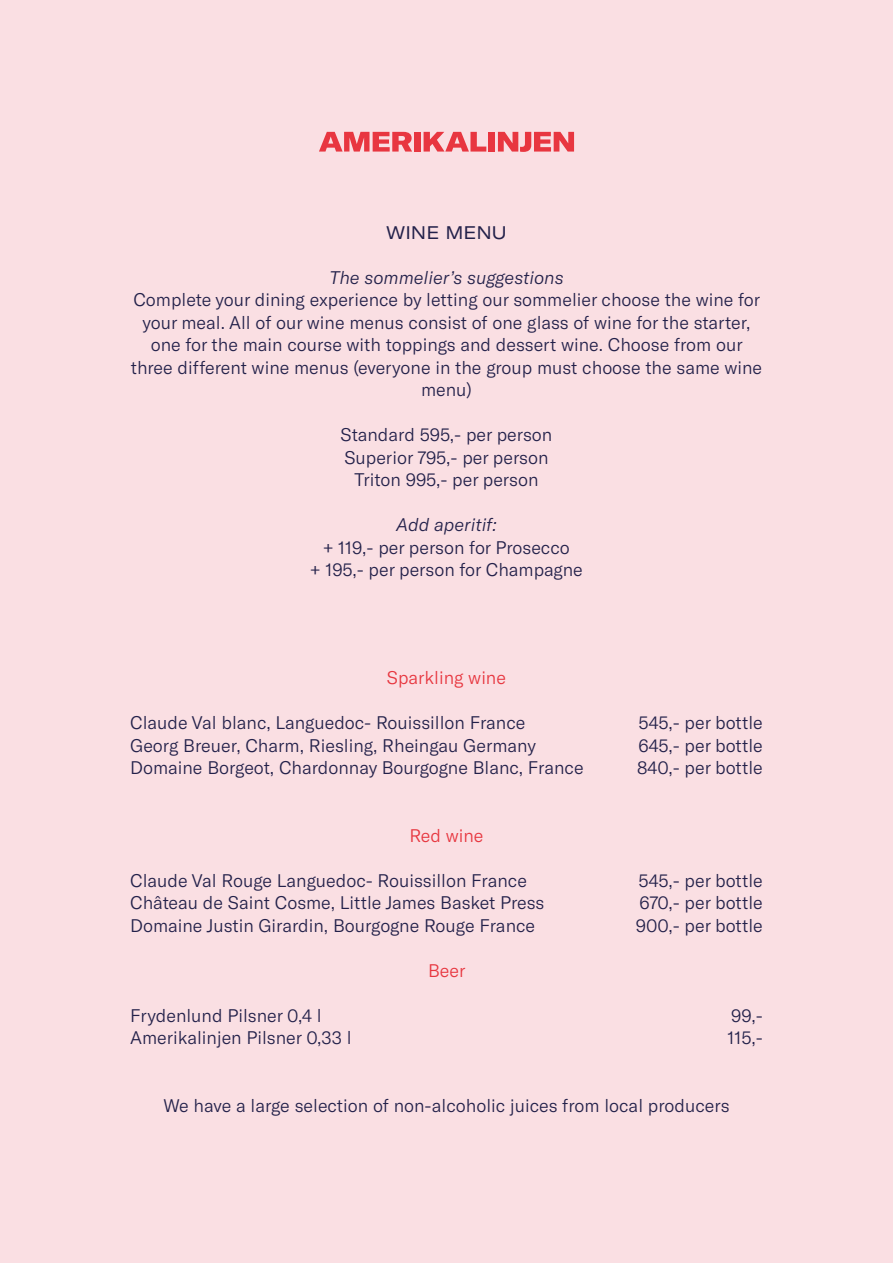
<style>
.page{position:relative;width:893px;height:1263px;background:#fadfe3}
.page>*{position:absolute;margin:0;border:0;box-sizing:border-box;transform-origin:0 0}
.t1{font:300 18px/22.5px "GT America";color:#23214a;text-align:center}
.t2{font:italic 300 18px "GT America";color:#23214a}
.t3{font:300 18px "GT America";color:#e7363f}
.t4{font:expanded 18px "GT America";color:#23214a}
</style>
<div class="page">
<div style="left:414px;top:132px;width:6px;height:20px;background:#e83640"></div>
<div style="left:488px;top:132px;width:7px;height:20px;background:#e83640"></div>
<svg style="left:424px;top:132px;width:62px;height:20px"></svg>
<svg style="left:498px;top:132px;width:76px;height:20px"></svg>
<svg style="left:319px;top:132px;width:93px;height:20px"></svg>
<p class="t4" style="left:386px;top:222px;width:122px">WINE MENU</p>
<p class="t2" style="left:329px;top:267px;width:236px">The sommelier’s suggestions</p>
<p class="t1" style="left:131px;top:288px;width:633px">Complete your dining experience by letting our sommelier choose the wine for your meal. All of our wine menus consist of one glass of wine for the starter, one for the main course with toppings and dessert wine. Choose from our three different wine menus (everyone in the group must choose the same wine menu)</p>
<p class="t1" style="left:341px;top:423px;width:213px">Standard 595,- per person</p>
<p class="t1" style="left:344px;top:446px;width:206px">Superior 795,- per person</p>
<p class="t1" style="left:354px;top:468px;width:186px">Triton 995,- per person</p>
<p class="t2" style="left:396px;top:514px;width:102px">Add aperitif:</p>
<p class="t1" style="left:323px;top:536px;width:248px">+ 119,- per person for Prosecco</p>
<p class="t1" style="left:310px;top:558px;width:274px">+ 195,- per person for Champagne</p>
<p class="t3" style="left:387px;top:667px;width:121px">Sparkling wine</p>
<p class="t1" style="left:130px;top:712px;width:397px">Claude Val blanc, Languedoc- Rouissillon France</p>
<p class="t1" style="left:130px;top:734px;width:407px">Georg Breuer, Charm, Riesling, Rheingau Germany</p>
<p class="t1" style="left:130px;top:757px;width:455px">Domaine Borgeot, Chardonnay Bourgogne Blanc, France</p>
<p class="t3" style="left:409px;top:825px;width:76px">Red wine</p>
<p class="t1" style="left:130px;top:869px;width:398px">Claude Val Rouge Languedoc- Rouissillon France</p>
<p class="t1" style="left:130px;top:892px;width:416px">Château de Saint Cosme, Little James Basket Press</p>
<p class="t1" style="left:130px;top:914px;width:406px">Domaine Justin Girardin, Bourgogne Rouge France</p>
<p class="t3" style="left:428px;top:960px;width:39px">Beer</p>
<p class="t1" style="left:130px;top:1004px;width:193px">Frydenlund Pilsner 0,4 l</p>
<p class="t1" style="left:130px;top:1027px;width:223px">Amerikalinjen Pilsner 0,33 l</p>
<p class="t1" style="left:638px;top:712px;width:126px">545,- per bottle</p>
<p class="t1" style="left:638px;top:734px;width:126px">645,- per bottle</p>
<p class="t1" style="left:637px;top:757px;width:127px">840,- per bottle</p>
<p class="t1" style="left:638px;top:869px;width:126px">545,- per bottle</p>
<p class="t1" style="left:639px;top:892px;width:125px">670,- per bottle</p>
<p class="t1" style="left:636px;top:914px;width:128px">900,- per bottle</p>
<p class="t1" style="left:731px;top:1004px;width:33px">99,-</p>
<p class="t1" style="left:727px;top:1027px;width:37px">115,-</p>
<p class="t1" style="left:163px;top:1094px;width:568px">We have a large selection of non-alcoholic juices from local producers</p>
</div>
